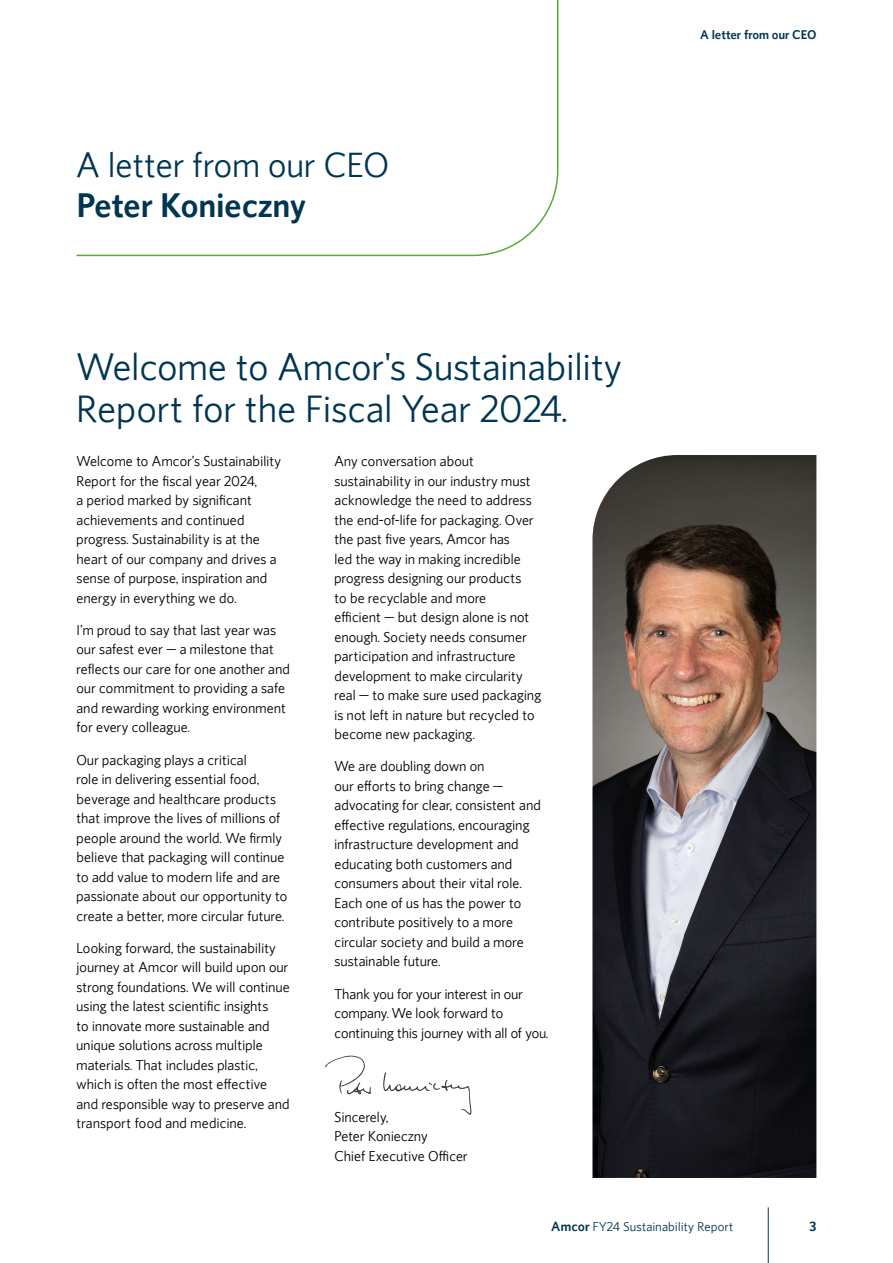
<style>
.page{position:relative;width:893px;height:1263px;background:#fff}
.page>*{position:absolute;margin:0;border:0;box-sizing:border-box;transform-origin:0 0}
.t1{font:36px/42px "Amcor Pro";color:#003652}
.t2{font:600 34.5px "Amcor Pro";color:#003652}
.t3{font:33px "Amcor Pro";letter-spacing:-.015em;color:#003652}
.t4{font:13.5px/19.5px "Amcor Pro";color:#000}
.t5{font:600 13.5px "Amcor Pro";color:#003652}
.t6{font:600 12.75px "Amcor Pro";letter-spacing:-.015em;color:#003652}
.t7{font:12px "Amcor Pro";letter-spacing:.01em;color:#003652}
.s1{font-weight:600;font-size:13.5px}
</style>
<div class="page">
<svg style="left:76px;top:0;width:483px;height:257px"></svg>
<img style="left:592px;top:455px;width:224px;height:723px">
<svg style="left:325px;top:1055px;width:46px;height:40px"></svg>
<svg style="left:383px;top:1072px;width:88px;height:43px"></svg>
<hr style="left:768px;top:1207px;width:1px;height:56px;background:#003652">
<h3 class="t3" style="left:77px;top:142px;width:315px">A letter from our CEO</h3>
<h2 class="t2" style="left:77px;top:183px;width:231px">Peter Konieczny</h2>
<h1 class="t1" style="left:77px;top:344px;width:547px">Welcome to Amcor's Sustainability<br>Report for the Fiscal Year 2024.</h1>
<p class="t4" style="left:77px;top:451px;width:206px">Welcome to Amcor's Sustainability<br>Report for the fiscal year 2024,<br>a period marked by significant achievements and continued progress. Sustainability is at the heart of our company and drives a sense of purpose, inspiration and energy in everything we do.</p>
<p class="t4" style="left:77px;top:620px;width:215px">I'm proud to say that last year was our safest ever — a milestone that reflects our care for one another and our commitment to providing a safe and rewarding working environment for every colleague.</p>
<p class="t4" style="left:77px;top:749px;width:213px">Our packaging plays a critical<br>role in delivering essential food, beverage and healthcare products that improve the lives of millions of people around the world. We firmly believe that packaging will continue to add value to modern life and are passionate about our opportunity to create a better, more circular future.</p>
<p class="t4" style="left:77px;top:938px;width:215px">Looking forward, the sustainability journey at Amcor will build upon our strong foundations. We will continue using the latest scientific insights<br>to innovate more sustainable and unique solutions across multiple materials. That includes plastic, which is often the most effective and responsible way to preserve and transport food and medicine.</p>
<p class="t4" style="left:334px;top:451px;width:208px">Any conversation about sustainability in our industry must acknowledge the need to address the end-of-life for packaging. Over the past five years, Amcor has<br>led the way in making incredible progress designing our products<br>to be recyclable and more<br>efficient — but design alone is not enough. Society needs consumer participation and infrastructure development to make circularity real — to make sure used packaging is not left in nature but recycled to become new packaging.</p>
<p class="t4" style="left:334px;top:756px;width:208px">We are doubling down on<br>our efforts to bring change — advocating for clear, consistent and effective regulations, encouraging infrastructure development and educating both customers and consumers about their vital role.<br>Each one of us has the power to contribute positively to a more circular society and build a more sustainable future.</p>
<p class="t4" style="left:334px;top:983px;width:215px">Thank you for your interest in our company. We look forward to continuing this journey with all of you.</p>
<p class="t4" style="left:334px;top:1106px;width:135px">Sincerely,<br>Peter Konieczny<br>Chief Executive Officer</p>
<p class="t6" style="left:700px;top:26px;width:118px">A letter from our CEO</p>
<p class="t7" style="left:551px;top:1219px;width:184px"><span class="s1">Amcor</span> FY24 Sustainability Report</p>
<p class="t5" style="left:809px;top:1218px;width:8px">3</p>
</div>
